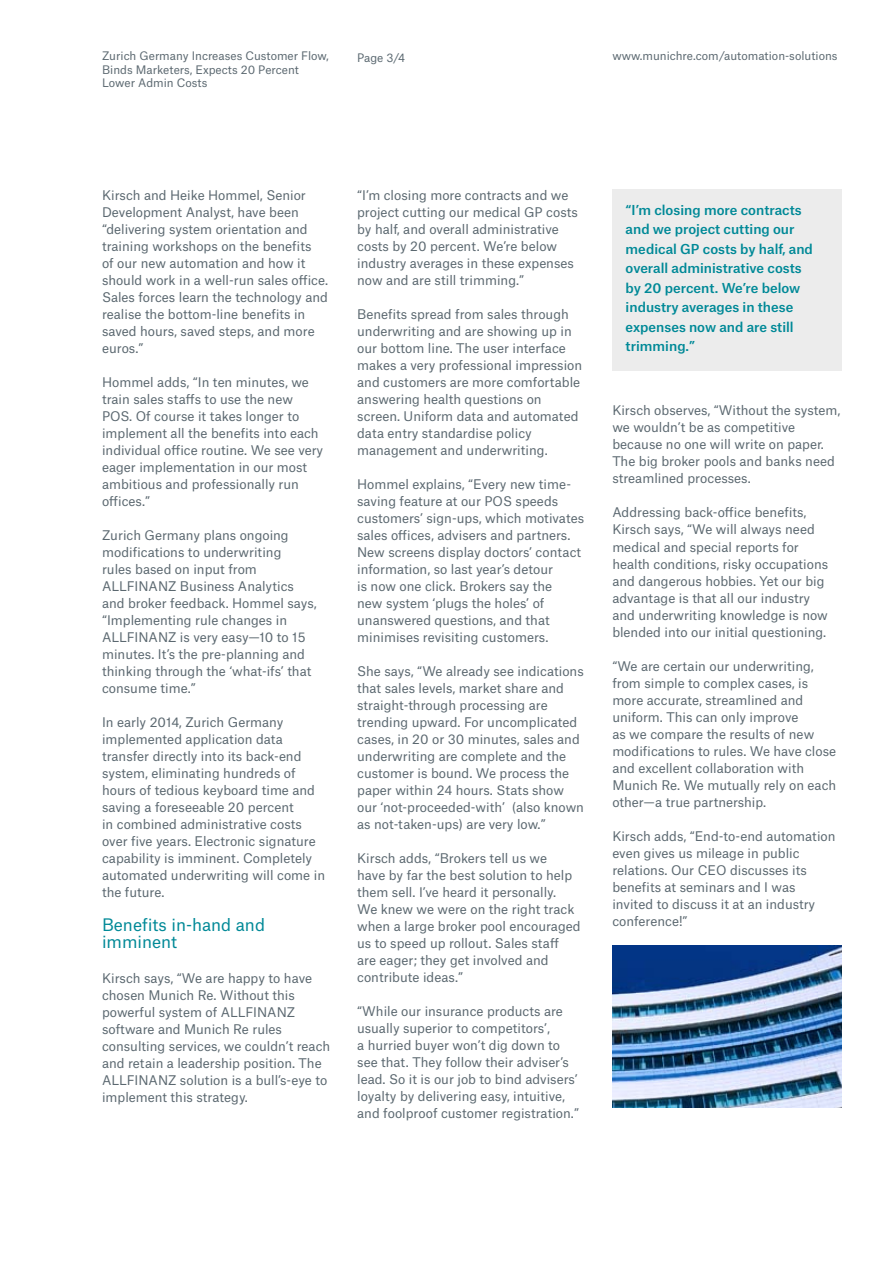
<style>
.page{position:relative;width:893px;height:1263px;background:#fff}
.page>*{position:absolute;margin:0;border:0;box-sizing:border-box;transform-origin:0 0}
.t1{font:16.5px/17px "Munich Re";color:#008997}
.t2{font:500 13.2px/19.5px "Munich Re";color:#008997}
.t3{font:12.75px/17px "Munich Re";color:#5b6870}
.t4{font:11.25px/13.5px "Munich Re";color:#5b6870}
.t5{font:11.25px "Munich Re";color:#5a6870}
</style>
<div class="page">
<div style="left:612px;top:189px;width:230px;height:182px;background:#ececec"></div>
<img style="left:612px;top:946px;width:230px;height:161px">
<p class="t4" style="left:102px;top:48px;width:228px">Zurich Germany Increases Customer Flow,<br>Binds Marketers, Expects 20 Percent<br>Lower Admin Costs</p>
<p class="t5" style="left:357px;top:49px;width:49px">Page 3/4</p>
<p class="t4" style="left:612px;top:48px;width:227px">www.munichre.com/automation-solutions</p>
<p class="t3" style="left:102px;top:185px;width:228px">Kirsch and Heike Hommel, Senior<br>Development Analyst, have been “delivering system orientation and training workshops on the benefits<br>of our new automation and how it should work in a well-run sales office.<br>Sales forces learn the technology and realise the bottom-line benefits in saved hours, saved steps, and more euros.”</p>
<p class="t3" style="left:102px;top:372px;width:223px">Hommel adds, “In ten minutes, we train sales staffs to use the new<br>POS. Of course it takes longer to implement all the benefits into each individual office routine. We see very eager implementation in our most ambitious and professionally run offices.”</p>
<p class="t3" style="left:102px;top:525px;width:216px">Zurich Germany plans ongoing modifications to underwriting<br>rules based on input from<br>ALLFINANZ Business Analytics and broker feedback. Hommel says, “Implementing rule changes in<br>ALLFINANZ is very easy—10 to 15 minutes. It’s the pre-planning and thinking through the ‘what-ifs’ that consume time.”</p>
<p class="t3" style="left:102px;top:713px;width:225px">In early 2014, Zurich Germany implemented application data transfer directly into its back-end system, eliminating hundreds of hours of tedious keyboard time and saving a foreseeable 20 percent<br>in combined administrative costs over five years. Electronic signature capability is imminent. Completely automated underwriting will come in the future.</p>
<p class="t1" style="left:102px;top:915px;width:165px">Benefits in-hand and imminent</p>
<p class="t3" style="left:102px;top:968px;width:230px">Kirsch says, “We are happy to have chosen Munich Re. Without this powerful system of ALLFINANZ software and Munich Re rules consulting services, we couldn’t reach and retain a leadership position. The<br>ALLFINANZ solution is a bull’s-eye to implement this strategy.</p>
<p class="t3" style="left:357px;top:185px;width:222px">“I’m closing more contracts and we project cutting our medical GP costs by half, and overall administrative costs by 20 percent. We’re below industry averages in these expenses now and are still trimming.”</p>
<p class="t3" style="left:357px;top:304px;width:226px">Benefits spread from sales through underwriting and are showing up in our bottom line. The user interface makes a very professional impression and customers are more comfortable answering health questions on screen. Uniform data and automated data entry standardise policy management and underwriting.</p>
<p class="t3" style="left:357px;top:474px;width:228px">Hommel explains, “Every new time&shy;saving feature at our POS speeds customers’ sign-ups, which motivates sales offices, advisers and partners.<br>New screens display doctors’ contact information, so last year’s detour<br>is now one click. Brokers say the<br>new system ‘plugs the holes’ of unanswered questions, and that minimises revisiting customers.</p>
<p class="t3" style="left:357px;top:661px;width:228px">She says, “We already see indications that sales levels, market share and straight-through processing are trending upward. For uncomplicated cases, in 20 or 30 minutes, sales and underwriting are complete and the customer is bound. We process the paper within 24 hours. Stats show our ‘not-proceeded-with’ (also known as not-taken-ups) are very low.”</p>
<p class="t3" style="left:357px;top:848px;width:225px">Kirsch adds, “Brokers tell us we<br>have by far the best solution to help them sell. I’ve heard it personally.<br>We knew we were on the right track when a large broker pool encouraged us to speed up rollout. Sales staff are eager; they get involved and contribute ideas.”</p>
<p class="t3" style="left:357px;top:1001px;width:223px">“While our insurance products are usually superior to competitors’,<br>a hurried buyer won’t dig down to see that. They follow their adviser’s lead. So it is our job to bind advisers’ loyalty by delivering easy, intuitive, and foolproof customer registration.”</p>
<p class="t2" style="left:626px;top:199px;width:189px">“I’m closing more contracts and we project cutting our medical GP costs by half, and overall administrative costs by 20 percent. We’re below industry averages in these expenses now and are still trimming.”</p>
<p class="t3" style="left:612px;top:401px;width:230px">Kirsch observes, “Without the system, we wouldn’t be as competitive because no one will write on paper.<br>The big broker pools and banks need streamlined processes.</p>
<p class="t3" style="left:612px;top:503px;width:217px">Addressing back-office benefits, Kirsch says, “We will always need medical and special reports for health conditions, risky occupations and dangerous hobbies. Yet our big advantage is that all our industry and underwriting knowledge is now blended into our initial questioning.</p>
<p class="t3" style="left:612px;top:656px;width:225px">“We are certain our underwriting, from simple to complex cases, is more accurate, streamlined and uniform. This can only improve<br>as we compare the results of new modifications to rules. We have close and excellent collaboration with<br>Munich Re. We mutually rely on each other—a true partnership.</p>
<p class="t3" style="left:612px;top:826px;width:225px">Kirsch adds, “End-to-end automation even gives us mileage in public relations. Our CEO discusses its benefits at seminars and I was invited to discuss it at an industry conference!”</p>
</div>
